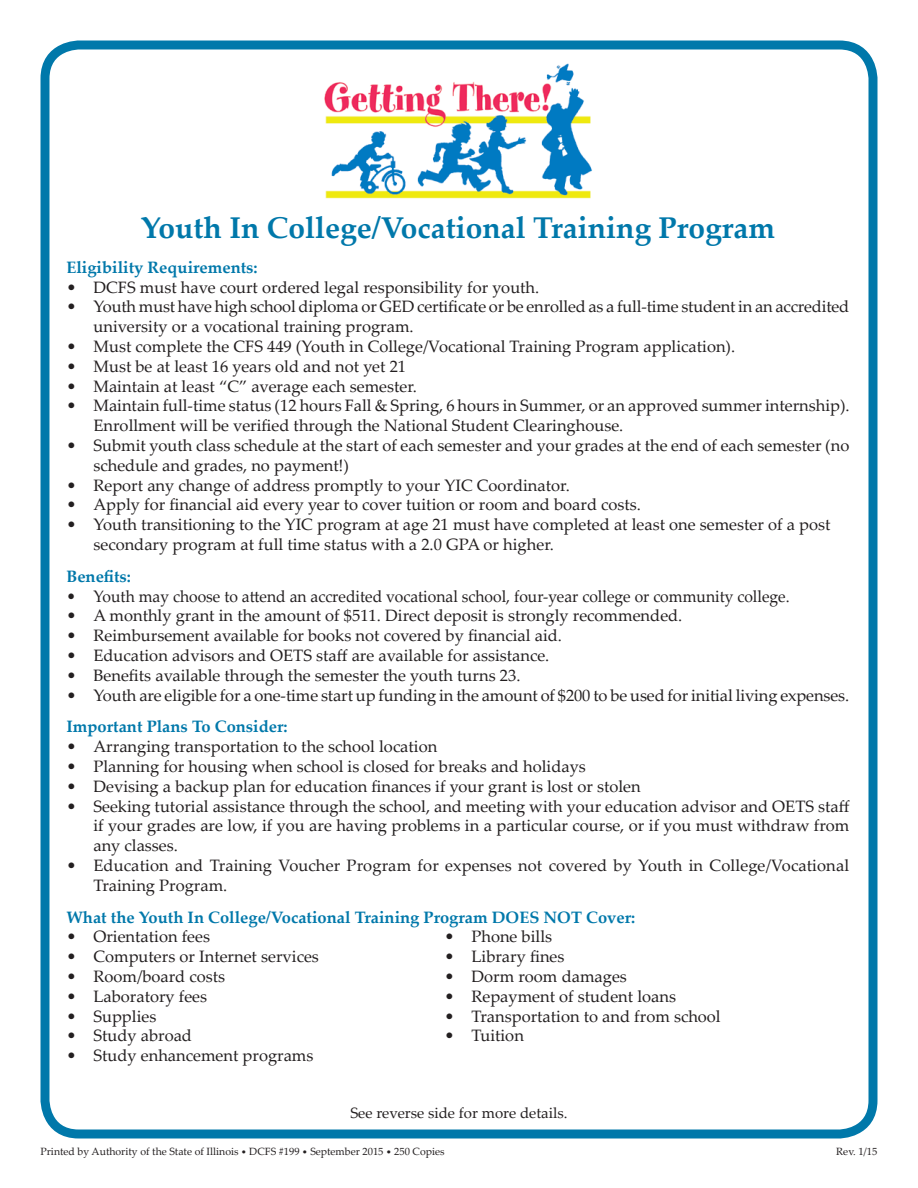
<style>
.page{position:relative;width:918px;height:1188px;background:#fff}
.page>*{position:absolute;margin:0;border:0;box-sizing:border-box;transform-origin:0 0}
.t1{font:700 30px "Palatino Linotype";color:#0078aa}
.t2{font:16.5px/19.8px "Palatino Linotype";color:#231f20}
.Body_Text{font:700 16.5px "Palatino Linotype";color:#0078aa}
.t3{font:16.5px "Palatino Linotype";color:#231f20;scale:.95 1}
.t4{font:15px "Palatino Linotype";color:#231f20}
.t5{font:10.5px "Palatino Linotype";color:#231f20}
.s1{font-size:9px}
</style>
<div class="page">
<div style="left:40px;top:40px;width:838px;height:1098px;border:9px solid #0078aa;border-radius:34px"></div>
<img style="left:324px;top:63px;width:268px;height:136px">
<p class="t1" style="left:141px;top:206px;width:636px">Youth In College/Vocational Training Program</p>
<p class="Body_Text" style="left:66px;top:255px;width:193px">Eligibility Requirements:</p>
<p class="t2" style="left:66px;top:276px;width:474px">• DCFS must have court ordered legal responsibility for youth.</p>
<p class="t2" style="left:93px;top:296px;width:757px;text-indent:-27px">• Youth must have high school diploma or GED certificate or be enrolled as a full-time student in an accredited university or a vocational training program.</p>
<p class="t2" style="left:66px;top:336px;width:670px">• Must complete the CFS 449 (Youth in College/Vocational Training Program application).</p>
<p class="t2" style="left:66px;top:356px;width:341px">• Must be at least 16 years old and not yet 21</p>
<p class="t2" style="left:66px;top:375px;width:352px">• Maintain at least “C” average each semester.</p>
<p class="t2" style="left:93px;top:395px;width:758px;text-indent:-27px">• Maintain full-time status (12 hours Fall &amp; Spring, 6 hours in Summer, or an approved summer internship).<br>Enrollment will be verified through the National Student Clearinghouse.</p>
<p class="t2" style="left:93px;top:435px;width:757px;text-indent:-27px">• Submit youth class schedule at the start of each semester and your grades at the end of each semester (no schedule and grades, no payment!)</p>
<p class="t2" style="left:66px;top:474px;width:505px">• Report any change of address promptly to your YIC Coordinator.</p>
<p class="t2" style="left:66px;top:494px;width:576px">• Apply for financial aid every year to cover tuition or room and board costs.</p>
<p class="t2" style="left:93px;top:514px;width:738px;text-indent:-27px">• Youth transitioning to the YIC program at age 21 must have completed at least one semester of a post secondary program at full time status with a 2.0 GPA or higher.</p>
<p class="Body_Text" style="left:66px;top:564px;width:66px">Benefits:</p>
<p class="t3" style="left:66px;top:584px;width:763px">• Youth may choose to attend an accredited vocational school, four-year college or community college.</p>
<p class="t2" style="left:66px;top:605px;width:617px">• A monthly grant in the amount of $511. Direct deposit is strongly recommended.</p>
<p class="t2" style="left:66px;top:625px;width:497px">• Reimbursement available for books not covered by financial aid.</p>
<p class="t2" style="left:66px;top:645px;width:484px">• Education advisors and OETS staff are available for assistance.</p>
<p class="t2" style="left:66px;top:665px;width:456px">• Benefits available through the semester the youth turns 23.</p>
<p class="t2" style="left:66px;top:684px;width:784px">• Youth are eligible for a one-time start up funding in the amount of $200 to be used for initial living expenses.</p>
<p class="Body_Text" style="left:66px;top:715px;width:223px">Important Plans To Consider:</p>
<p class="t2" style="left:66px;top:736px;width:372px">• Arranging transportation to the school location</p>
<p class="t2" style="left:66px;top:756px;width:521px">• Planning for housing when school is closed for breaks and holidays</p>
<p class="t2" style="left:66px;top:776px;width:576px">• Devising a backup plan for education finances if your grant is lost or stolen</p>
<p class="t2" style="left:93px;top:795px;width:758px;text-align:justify;text-indent:-27px">• Seeking tutorial assistance through the school, and meeting with your education advisor and OETS staff if your grades are low, if you are having problems in a particular course, or if you must withdraw from any classes.</p>
<p class="t2" style="left:93px;top:855px;width:757px;text-indent:-27px">• Education and Training Voucher Program for expenses not covered by Youth in College/Vocational<br>Training Program.</p>
<p class="Body_Text" style="left:66px;top:905px;width:570px">What the Youth In College/Vocational Training Program DOES NOT Cover:</p>
<p class="t2" style="left:66px;top:926px;width:145px">• Orientation fees</p>
<p class="t2" style="left:444px;top:926px;width:109px">• Phone bills</p>
<p class="t2" style="left:66px;top:946px;width:254px">• Computers or Internet services</p>
<p class="t2" style="left:444px;top:946px;width:122px">• Library fines</p>
<p class="t2" style="left:66px;top:966px;width:160px">• Room/board costs</p>
<p class="t2" style="left:444px;top:966px;width:184px">• Dorm room damages</p>
<p class="t2" style="left:66px;top:986px;width:142px">• Laboratory fees</p>
<p class="t2" style="left:444px;top:986px;width:233px">• Repayment of student loans</p>
<p class="t2" style="left:66px;top:1005px;width:91px">• Supplies</p>
<p class="t2" style="left:444px;top:1005px;width:278px">• Transportation to and from school</p>
<p class="t2" style="left:66px;top:1025px;width:127px">• Study abroad</p>
<p class="t2" style="left:444px;top:1025px;width:81px">• Tuition</p>
<p class="t2" style="left:66px;top:1045px;width:249px">• Study enhancement programs</p>
<p class="t4" style="left:350px;top:1102px;width:219px">See reverse side for more details.</p>
<p class="t5" style="left:40px;top:1144px;width:406px">Printed by Authority of the State of Illinois <span class="s1">•</span> DCFS #199 <span class="s1">•</span> September 2015 <span class="s1">•</span> 250 Copies</p>
<p class="t5" style="left:836px;top:1144px;width:43px">Rev. 1/15</p>
</div>
